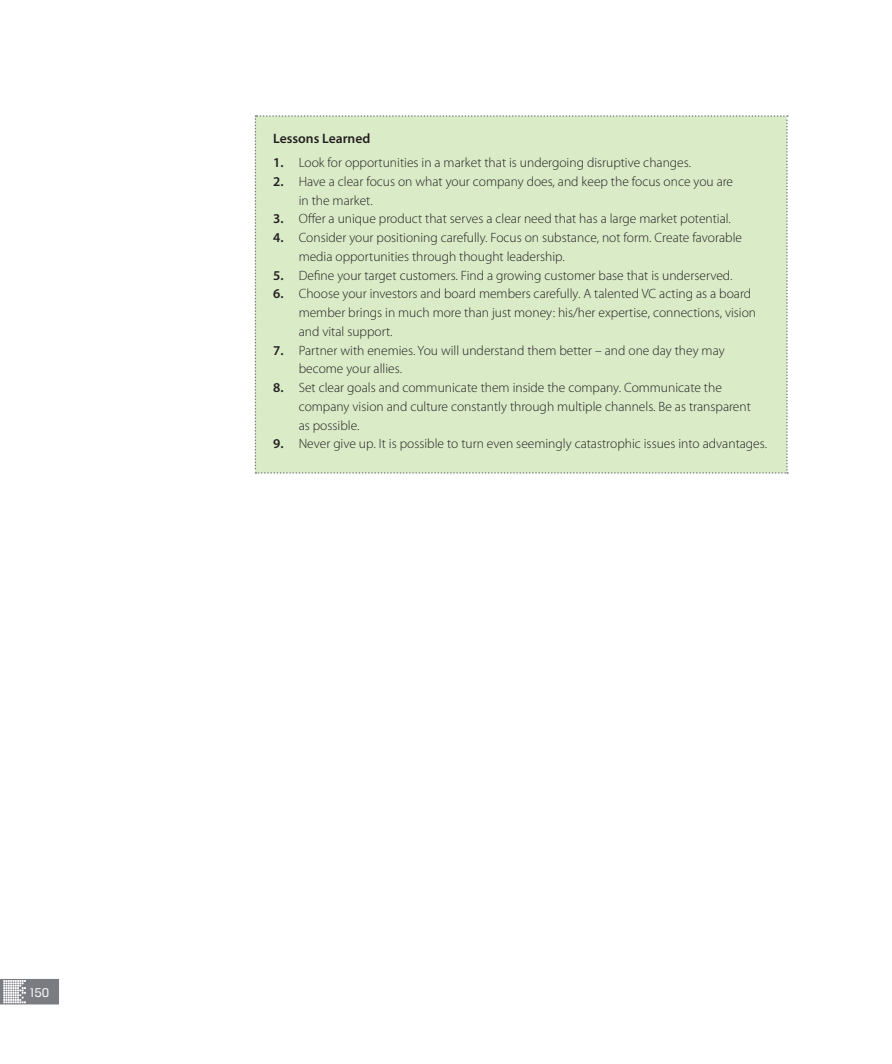
<style>
.page{position:relative;width:892px;height:1064px;background:#fff}
.page>*{position:absolute;margin:0;border:0;box-sizing:border-box;transform-origin:0 0}
.t1{font:600 13.65px "Myriad Pro";color:#231f20}
.t2{font:300 13.5px/18.8px "Myriad Pro";color:#231f20}
.t3{font:13.5px "Breuer Text";color:#fff}
.s1{font-weight:600}
</style>
<div class="page">
<svg style="left:0;top:979px;width:59px;height:25px"></svg>
<div style="left:255px;top:115px;width:533px;height:358px;background:#daebc7"></div>
<p class="t3" style="left:30px;top:984px;width:21px">150</p>
<p class="t1" style="left:273px;top:131px;width:99px">Lessons Learned</p>
<p class="t2" style="left:273px;top:153px;width:419px"><span class="s1">1.</span> Look for opportunities in a market that is undergoing disruptive changes.</p>
<p class="t2" style="left:299px;top:172px;width:436px;text-indent:-26px"><span class="s1">2.</span> Have a clear focus on what your company does, and keep the focus once you are in the market.</p>
<p class="t2" style="left:273px;top:209px;width:459px"><span class="s1">3.</span> Offer a unique product that serves a clear need that has a large market potential.</p>
<p class="t2" style="left:299px;top:228px;width:445px;text-indent:-26px"><span class="s1">4.</span> Consider your positioning carefully. Focus on substance, not form. Create favorable media opportunities through thought leadership.</p>
<p class="t2" style="left:273px;top:266px;width:461px"><span class="s1">5.</span> Define your target customers. Find a growing customer base that is underserved.</p>
<p class="t2" style="left:299px;top:285px;width:459px;text-indent:-26px"><span class="s1">6.</span> Choose your investors and board members carefully. A talented VC acting as a board member brings in much more than just money: his/her expertise, connections, vision and vital support.</p>
<p class="t2" style="left:299px;top:341px;width:427px;text-indent:-26px"><span class="s1">7.</span> Partner with enemies. You will understand them better – and one day they may become your allies.</p>
<p class="t2" style="left:299px;top:378px;width:454px;text-indent:-26px"><span class="s1">8.</span> Set clear goals and communicate them inside the company. Communicate the company vision and culture constantly through multiple channels. Be as transparent as possible.</p>
<p class="t2" style="left:273px;top:435px;width:495px"><span class="s1">9.</span> Never give up. It is possible to turn even seemingly catastrophic issues into advantages.</p>
</div>
